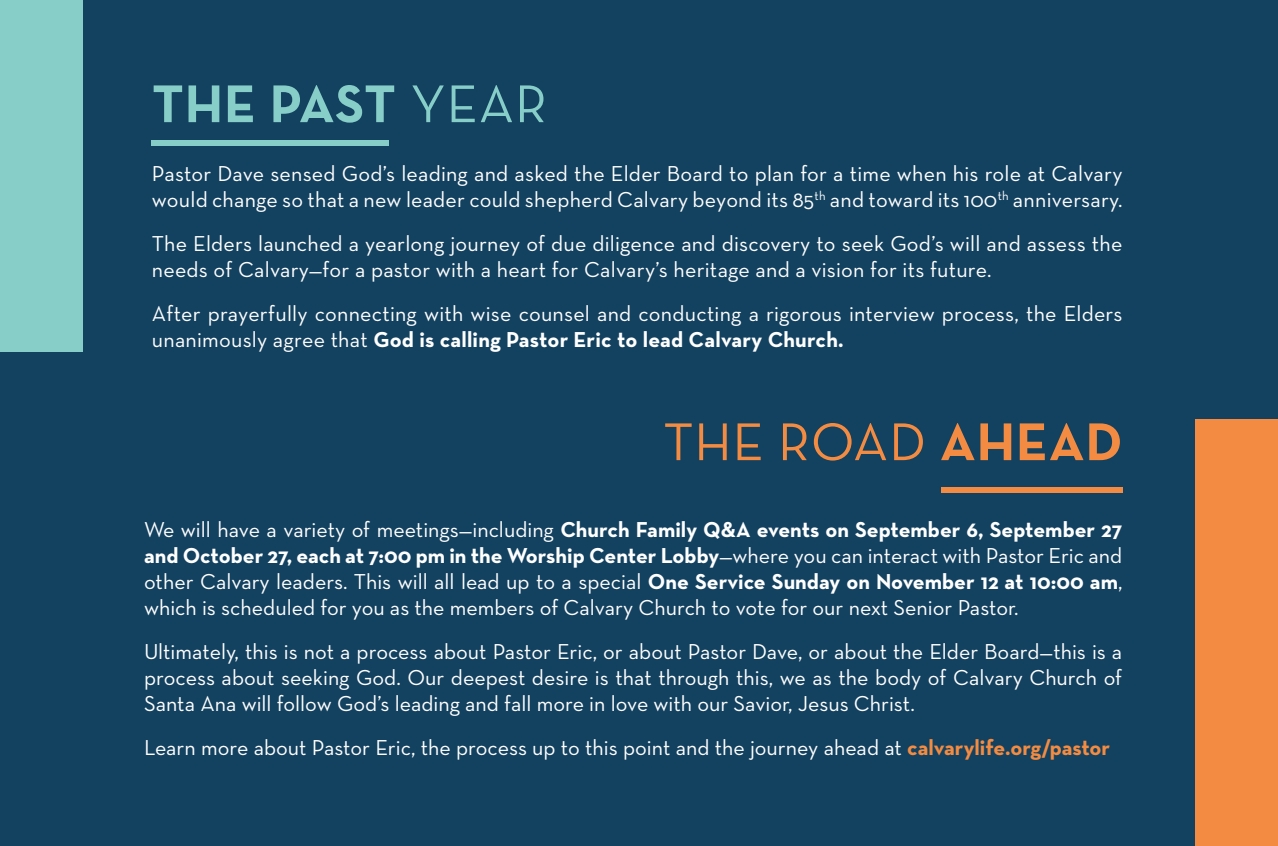
<style>
.page{position:relative;width:1278px;height:846px;background:#134160}
.page>*{position:absolute;margin:0;border:0;box-sizing:border-box;transform-origin:0 0}
.t1{font:54px "Neutra Text";letter-spacing:.015em;color:#f38c42}
.t2{font:700 54px "Neutra Text";letter-spacing:.01em;color:#87cdc8}
.t3{font:22px/26px "Neutra Text";letter-spacing:.01em;color:#fff}
.s1{font-weight:400}
.s2{font-weight:700}
.s3{font-weight:700;color:#f38c42}
</style>
<div class="page">
<div style="left:1195px;top:419px;width:83px;height:427px;background:#f38c42"></div>
<div style="left:941px;top:488px;width:181px;height:5px;background:#f38c42"></div>
<div style="left:152px;top:140px;width:237px;height:5px;background:#87cdc8"></div>
<div style="left:0;top:0;width:83px;height:352px;background:#87cdc8"></div>
<h1 class="t2" style="left:152px;top:70px;width:397px">THE PAST <span class="s1">YEAR</span></h1>
<p class="t3" style="left:152px;top:160px;width:972px">Pastor Dave sensed God’s leading and asked the Elder Board to plan for a time when his role at Calvary would change so that a new leader could shepherd Calvary beyond its 85<sup>th</sup> and toward its 100<sup>th</sup> anniversary.</p>
<p class="t3" style="left:152px;top:230px;width:972px">The Elders launched a yearlong journey of due diligence and discovery to seek God’s will and assess the needs of Calvary—for a pastor with a heart for Calvary’s heritage and a vision for its future.</p>
<p class="t3" style="left:152px;top:300px;width:972px">After prayerfully connecting with wise counsel and conducting a rigorous interview process, the Elders unanimously agree that <span class="s2">God is calling Pastor Eric to lead Calvary Church.</span></p>
<h1 class="t1" style="left:663px;top:409px;width:461px">THE ROAD <span class="s2">AHEAD</span></h1>
<p class="t3" style="left:144px;top:516px;width:980px;text-align:justify">We will have a variety of meetings—including <span class="s2">Church Family Q&amp;A events on September 6, September 27 and October 27, each at 7:00 pm in the Worship Center Lobby</span>—where you can interact with Pastor Eric and other Calvary leaders. This will all lead up to a special <span class="s2">One Service Sunday on November 12 at 10:00 am</span>, which is scheduled for you as the members of Calvary Church to vote for our next Senior Pastor.</p>
<p class="t3" style="left:144px;top:638px;width:980px;text-align:justify">Ultimately, this is not a process about Pastor Eric, or about Pastor Dave, or about the Elder Board—this is a process about seeking God. Our deepest desire is that through this, we as the body of Calvary Church of Santa Ana will follow God’s leading and fall more in love with our Savior, Jesus Christ.</p>
<p class="t3" style="left:144px;top:734px;width:968px">Learn more about Pastor Eric, the process up to this point and the journey ahead at <span class="s3">calvarylife.org/pastor</span></p>
</div>
